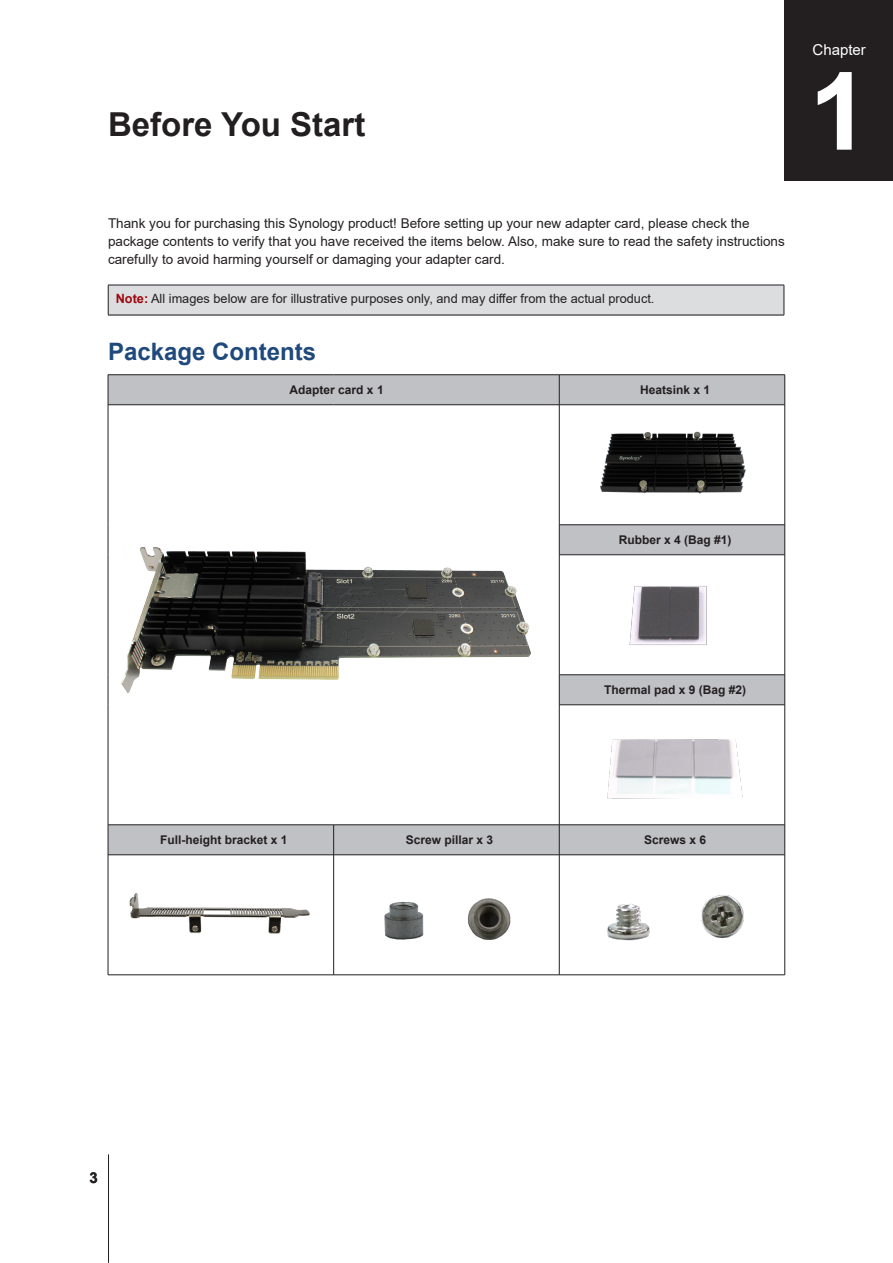
<style>
.page{position:relative;width:893px;height:1263px;background:#fff}
.page>*{position:absolute;margin:0;border:0;box-sizing:border-box;transform-origin:0 0}
.ChapterNum{font:700 108px "Arial";color:#fff}
.H1-ChapterTitle{font:700 33px "Arial";color:#231f20}
.H3-sidebar{font:700 24px "Arial";color:#1f497d}
.Chapter-center{font:15px "Arial";color:#fff}
.PageNumber-sidebar{font:700 15px "Arial";color:#231f20}
.Body-sidebar{font:13.5px/18px "Arial";color:#231f20}
.Warning-sidebar{font:12.75px "Arial";color:#231f20}
.XHeadCenter{font:700 12px "Arial";color:#231f20}
.s1{font-weight:700;color:#9d070d}
</style>
<div class="page">
<div style="left:108px;top:285px;width:676px;height:30px;background:#dcdddf"></div>
<hr style="left:108px;top:285px;width:676px;height:1px;background:#231f20">
<hr style="left:108px;top:285px;width:1px;height:30px;background:#231f20">
<hr style="left:784px;top:285px;width:1px;height:30px;background:#231f20">
<hr style="left:108px;top:315px;width:676px;height:1px;background:#231f20">
<svg style="left:109px;top:375px;width:675px;height:479px"></svg>
<hr style="left:108px;top:374px;width:226px;height:1px;background:#231f20">
<hr style="left:108px;top:375px;width:1px;height:30px;background:#231f20">
<hr style="left:334px;top:374px;width:225px;height:1px;background:#231f20">
<hr style="left:559px;top:374px;width:226px;height:1px;background:#231f20">
<hr style="left:559px;top:375px;width:1px;height:30px;background:#231f20">
<hr style="left:784px;top:375px;width:1px;height:30px;background:#231f20">
<hr style="left:108px;top:404px;width:226px;height:1px;background:#231f20">
<hr style="left:108px;top:405px;width:1px;height:120px;background:#231f20">
<hr style="left:334px;top:404px;width:225px;height:1px;background:#231f20">
<hr style="left:108px;top:705px;width:1px;height:120px;background:#231f20">
<hr style="left:559px;top:404px;width:226px;height:1px;background:#231f20">
<hr style="left:559px;top:405px;width:1px;height:120px;background:#231f20">
<hr style="left:784px;top:405px;width:1px;height:120px;background:#231f20">
<hr style="left:559px;top:524px;width:226px;height:1px;background:#231f20">
<hr style="left:559px;top:525px;width:1px;height:30px;background:#231f20">
<hr style="left:784px;top:525px;width:1px;height:30px;background:#231f20">
<hr style="left:559px;top:554px;width:226px;height:1px;background:#231f20">
<hr style="left:559px;top:675px;width:1px;height:30px;background:#231f20">
<hr style="left:784px;top:675px;width:1px;height:30px;background:#231f20">
<hr style="left:559px;top:704px;width:226px;height:1px;background:#231f20">
<hr style="left:108px;top:824px;width:226px;height:1px;background:#231f20">
<hr style="left:108px;top:825px;width:1px;height:30px;background:#231f20">
<hr style="left:334px;top:824px;width:225px;height:1px;background:#231f20">
<hr style="left:333px;top:825px;width:1px;height:30px;background:#231f20">
<hr style="left:559px;top:825px;width:1px;height:30px;background:#231f20">
<hr style="left:784px;top:825px;width:1px;height:30px;background:#231f20">
<hr style="left:108px;top:854px;width:226px;height:1px;background:#231f20">
<hr style="left:334px;top:854px;width:225px;height:1px;background:#231f20">
<hr style="left:559px;top:854px;width:226px;height:1px;background:#231f20">
<hr style="left:559px;top:855px;width:1px;height:120px;background:#231f20">
<hr style="left:784px;top:855px;width:1px;height:120px;background:#231f20">
<hr style="left:334px;top:974px;width:225px;height:1px;background:#231f20">
<hr style="left:559px;top:974px;width:226px;height:1px;background:#231f20">
<img style="left:108px;top:442px;width:451px;height:269px">
<img style="left:385px;top:589px;width:20px;height:5px">
<img style="left:390px;top:625px;width:20px;height:6px">
<img style="left:559px;top:405px;width:226px;height:108px">
<img style="left:559px;top:555px;width:226px;height:120px">
<img style="left:559px;top:705px;width:226px;height:120px">
<img style="left:108px;top:855px;width:226px;height:120px">
<img style="left:334px;top:872px;width:142px;height:103px">
<img style="left:424px;top:872px;width:87px;height:99px">
<img style="left:606px;top:895px;width:138px;height:46px">
<div style="left:785px;top:0;width:108px;height:180px;background:#231f20"></div>
<hr style="left:108px;top:1154px;width:1px;height:109px;background:#231f20">
<p class="H1-ChapterTitle" style="left:108px;top:101px;width:259px">Before You Start</p>
<p class="Body-sidebar" style="left:108px;top:214px;width:678px">Thank you for purchasing this Synology product! Before setting up your new adapter card, please check the package contents to verify that you have received the items below. Also, make sure to read the safety instructions carefully to avoid harming yourself or damaging your adapter card.</p>
<p class="Warning-sidebar" style="left:116px;top:290px;width:540px"><span class="s1">Note:</span> All images below are for illustrative purposes only, and may differ from the actual product.</p>
<p class="H3-sidebar" style="left:108px;top:334px;width:210px">Package Contents</p>
<p class="XHeadCenter" style="left:290px;top:381px;width:96px">Adapter card x 1</p>
<p class="XHeadCenter" style="left:640px;top:381px;width:72px">Heatsink x 1</p>
<p class="Chapter-center" style="left:812px;top:40px;width:55px">Chapter</p>
<p class="ChapterNum" style="left:809px;top:36px;width:62px">1</p>
<p class="XHeadCenter" style="left:619px;top:531px;width:114px">Rubber x 4 (Bag #1)</p>
<p class="XHeadCenter" style="left:604px;top:681px;width:144px">Thermal pad x 9 (Bag #2)</p>
<p class="XHeadCenter" style="left:160px;top:831px;width:129px">Full-height bracket x 1</p>
<p class="XHeadCenter" style="left:406px;top:831px;width:89px">Screw pillar x 3</p>
<p class="XHeadCenter" style="left:644px;top:831px;width:64px">Screws x 6</p>
<p class="PageNumber-sidebar" style="left:90px;top:1167px;width:10px">3</p>
</div>
